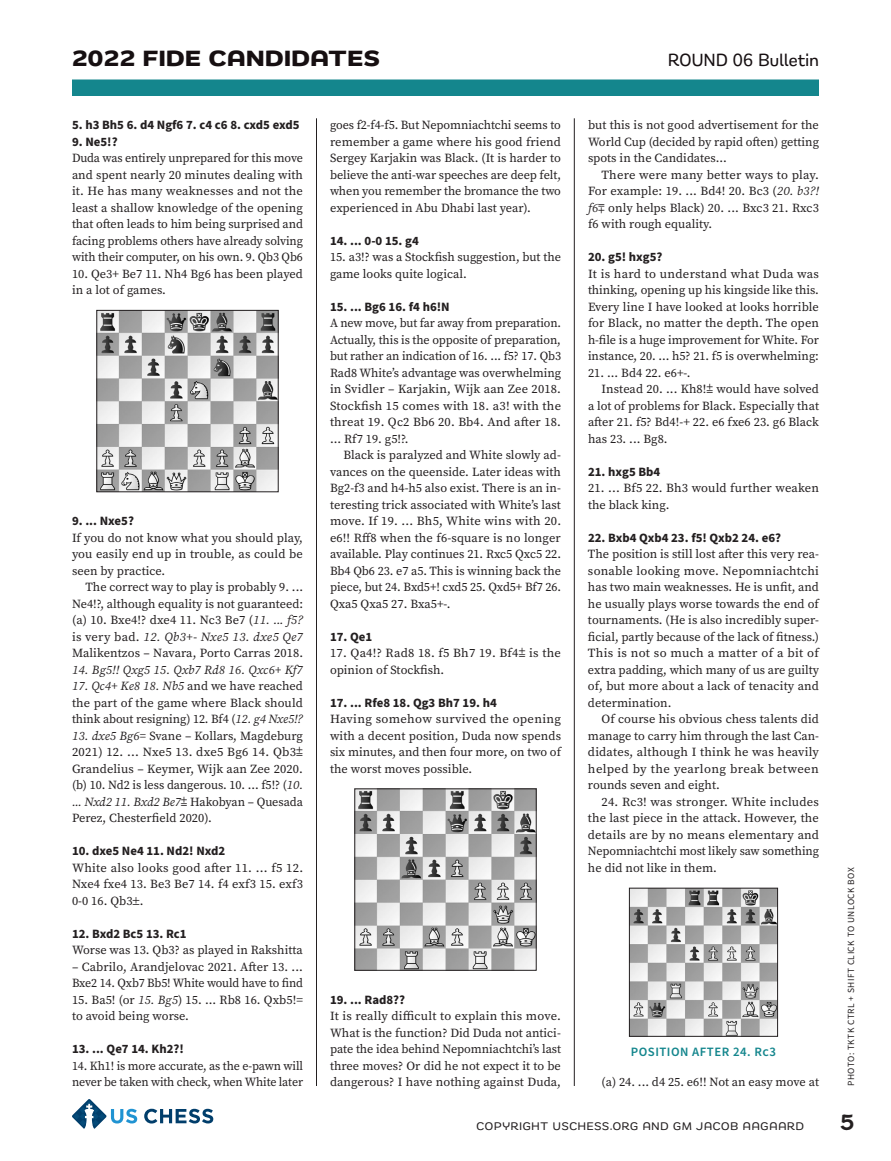
<style>
.page{position:relative;width:891px;height:1161px;background:#fff}
.page>*{position:absolute;margin:0;border:0;box-sizing:border-box;transform-origin:0 0}
.t1{font:700 22.5px "Remora Sans W4";letter-spacing:.02em;color:#160f11}
.t2{font:700 21px "Fenwick Rg";color:#231f20}
.t3{font:500 18px "Remora Sans W2";letter-spacing:.02em;color:#160f11}
.CHESS_MOVES{font:700 12.75px "Source Sans Pro";color:#231f20}
.CL_DIAGRAM_CAPTION{font:600 12.75px "Source Sans Pro";letter-spacing:.04em;color:#14868d}
.BODY_TEXT__no_indent{font:12.3px/16.5px "Source Serif Pro";color:#231f20;text-align:justify}
.BODY_TEXT__indent{font:12.3px/16.5px "Source Serif Pro";color:#231f20;text-align:justify}
.BODY_TEXT__before_di{font:12.3px/16.5px "Source Serif Pro";letter-spacing:-.005em;color:#231f20;text-align:justify}
.BODY_TEXT__before_an{font:12.3px/16.5px "Source Serif Pro";letter-spacing:-.005em;color:#231f20;text-align:justify}
.BODY_TEXT__indent-2{font:italic 12.3px "Source Serif Pro";letter-spacing:.005em;color:#231f20}
.t4{font:500 11.25px "Remora Sans W3";letter-spacing:.07em;color:#231f20}
.t5{font:9.3px "Source Sans Pro";letter-spacing:.05em;color:#231f20}
.s1{font-style:italic}
.s2{font-family:"JN Figs New Roman"}
</style>
<div class="page">
<svg style="left:144px;top:1109px;width:69px;height:15px"></svg>
<svg style="left:72px;top:1099px;width:65px;height:30px"></svg>
<div style="left:72px;top:80px;width:747px;height:16px;background:#14868d"></div>
<hr style="left:316px;top:118px;width:1px;height:968px;background:#231f20">
<hr style="left:574px;top:118px;width:1px;height:968px;background:#231f20">
<img style="left:631px;top:890px;width:145px;height:145px">
<div style="left:629px;top:888px;width:149px;height:149px;border:1px solid #231f20"></div>
<img style="left:357px;top:791px;width:177px;height:177px">
<img style="left:99px;top:312px;width:177px;height:178px">
<div style="left:97px;top:310px;width:181px;height:182px;border:1px solid #231f20"></div>
<h1 class="t1" style="left:72px;top:44px;width:309px">2022 FIDE CANDIDATES</h1>
<h3 class="t3" style="left:668px;top:48px;width:152px">ROUND 06 Bulletin</h3>
<p class="CHESS_MOVES" style="left:72px;top:116px;width:229px">5. h3 Bh5 6. d4 Ngf6 7. c4 c6 8. cxd5 exd5</p>
<p class="CHESS_MOVES" style="left:72px;top:133px;width:47px">9. Ne5!?</p>
<p class="BODY_TEXT__before_di" style="left:72px;top:150px;width:233px">Duda was entirely unprepared for this move and spent nearly 20 minutes dealing with it. He has many weaknesses and not the least a shallow knowledge of the opening that often leads to him being surprised and facing problems others have already solving with their computer, on his own. 9. Qb3 Qb6</p>
<p class="BODY_TEXT__before_di" style="left:72px;top:265px;width:232px">10. Qe3+ Be7 11. Nh4 Bg6 has been played in a lot of games.</p>
<p class="CHESS_MOVES" style="left:72px;top:512px;width:63px">9. ... Nxe5?</p>
<p class="BODY_TEXT__no_indent" style="left:72px;top:529px;width:233px">If you do not know what you should play, you easily end up in trouble, as could be seen by practice.</p>
<p class="BODY_TEXT__indent" style="left:72px;top:579px;width:233px;text-indent:14px">The correct way to play is probably 9. ...<br>Ne4!?, although equality is not guaranteed: (a) 10. Bxe4!? dxe4 11. Nc3 Be7 (<span class="s1">11. ... f5? </span>is very bad. <span class="s1">12. Qb3+- Nxe5 13. dxe5 Qe7<br></span>Malikentzos – Navara, Porto Carras 2018.</p>
<p class="BODY_TEXT__indent-2" style="left:72px;top:661px;width:232px">14. Bg5!! Qxg5 15. Qxb7 Rd8 16. Qxc6+ Kf7</p>
<p class="BODY_TEXT__indent" style="left:72px;top:678px;width:233px"><span class="s1">17. Qc4+ Ke8 18. Nb5</span> and we have reached the part of the game where Black should think about resigning) 12. Bf4 (<span class="s1">12. g4 Nxe5!?</span></p>
<p class="BODY_TEXT__indent" style="left:72px;top:727px;width:232px"><span class="s1">13. dxe5 Bg6=</span> Svane – Kollars, Magdeburg 2021) 12. ... Nxe5 13. dxe5 Bg6 14. Qb3<span class="s2">À </span>Grandelius – Keymer, Wijk aan Zee 2020. (b) 10. Nd2 is less dangerous. 10. ... f5!? (<span class="s1">10. ... Nxd2 11. Bxd2 Be7</span><span class="s2">À</span> Hakobyan – Quesada Perez, Chesterfield 2020).</p>
<p class="CHESS_MOVES" style="left:72px;top:842px;width:155px">10. dxe5 Ne4 11. Nd2! Nxd2</p>
<p class="BODY_TEXT__no_indent" style="left:72px;top:859px;width:233px">White also looks good after 11. ... f5 12.<br>Nxe4 fxe4 13. Be3 Be7 14. f4 exf3 15. exf3<br>0-0 16. Qb3<span class="s2">æ</span>.</p>
<p class="CHESS_MOVES" style="left:72px;top:925px;width:116px">12. Bxd2 Bc5 13. Rc1</p>
<p class="BODY_TEXT__no_indent" style="left:72px;top:942px;width:232px">Worse was 13. Qb3? as played in Rakshitta</p>
<p class="BODY_TEXT__no_indent" style="left:72px;top:958px;width:233px">– Cabrilo, Arandjelovac 2021. After 13. ...<br>Bxe2 14. Qxb7 Bb5! White would have to find</p>
<p class="BODY_TEXT__no_indent" style="left:72px;top:991px;width:232px">15. Ba5! (or <span class="s1">15. Bg5</span>) 15. ... Rb8 16. Qxb5!= to avoid being worse.</p>
<p class="CHESS_MOVES" style="left:72px;top:1040px;width:113px">13. ... Qe7 14. Kh2?!</p>
<p class="BODY_TEXT__no_indent" style="left:72px;top:1057px;width:233px">14. Kh1! is more accurate, as the e-pawn will never be taken with check, when White later</p>
<p class="BODY_TEXT__no_indent" style="left:330px;top:117px;width:233px">goes f2-f4-f5. But Nepomniachtchi seems to remember a game where his good friend Sergey Karjakin was Black. (It is harder to believe the anti-war speeches are deep felt, when you remember the bromance the two experienced in Abu Dhabi last year).</p>
<p class="CHESS_MOVES" style="left:330px;top:232px;width:90px">14. ... 0-0 15. g4</p>
<p class="BODY_TEXT__no_indent" style="left:330px;top:249px;width:233px">15. a3!? was a Stockfish suggestion, but the game looks quite logical.</p>
<p class="CHESS_MOVES" style="left:330px;top:298px;width:121px">15. ... Bg6 16. f4 h6!N</p>
<p class="BODY_TEXT__no_indent" style="left:330px;top:315px;width:233px">A new move, but far away from preparation.<br>Actually, this is the opposite of preparation, but rather an indication of 16. ... f5? 17. Qb3<br>Rad8 White’s advantage was overwhelming in Svidler – Karjakin, Wijk aan Zee 2018.<br>Stockfish 15 comes with 18. a3! with the threat 19. Qc2 Bb6 20. Bb4. And after 18. ... Rf7 19. g5!?.</p>
<p class="BODY_TEXT__indent" style="left:330px;top:447px;width:233px;text-indent:14px">Black is paralyzed and White slowly ad&shy;vances on the queenside. Later ideas with Bg2-f3 and h4-h5 also exist. There is an in&shy;teresting trick associated with White’s last move. If 19. ... Bh5, White wins with 20. e6!! Rff8 when the f6-square is no longer available. Play continues 21. Rxc5 Qxc5 22.<br>Bb4 Qb6 23. e7 a5. This is winning back the piece, but 24. Bxd5+! cxd5 25. Qxd5+ Bf7 26.<br>Qxa5 Qxa5 27. Bxa5+-.</p>
<p class="CHESS_MOVES" style="left:330px;top:628px;width:44px">17. Qe1</p>
<p class="BODY_TEXT__no_indent" style="left:330px;top:645px;width:232px">17. Qa4!? Rad8 18. f5 Bh7 19. Bf4<span class="s2">À</span> is the opinion of Stockfish.</p>
<p class="CHESS_MOVES" style="left:330px;top:694px;width:168px">17. ... Rfe8 18. Qg3 Bh7 19. h4</p>
<p class="BODY_TEXT__before_di" style="left:330px;top:711px;width:233px">Having somehow survived the opening with a decent position, Duda now spends six minutes, and then four more, on two of the worst moves possible.</p>
<p class="BODY_TEXT__no_indent" style="left:588px;top:117px;width:233px">but this is not good advertisement for the World Cup (decided by rapid often) getting spots in the Candidates...</p>
<p class="BODY_TEXT__indent" style="left:588px;top:166px;width:233px;text-indent:14px">There were many better ways to play.<br>For example: 19. ... Bd4! 20. Bc3 (<span class="s1">20. b3?! f6</span><span class="s2">Ã</span> only helps Black) 20. ... Bxc3 21. Rxc3 f6 with rough equality.</p>
<p class="CHESS_MOVES" style="left:588px;top:248px;width:76px">20. g5! hxg5?</p>
<p class="BODY_TEXT__no_indent" style="left:588px;top:265px;width:233px">It is hard to understand what Duda was thinking, opening up his kingside like this.<br>Every line I have looked at looks horrible for Black, no matter the depth. The open h-file is a huge improvement for White. For instance, 20. ... h5? 21. f5 is overwhelming:</p>
<p class="BODY_TEXT__no_indent" style="left:588px;top:364px;width:104px">21. ... Bd4 22. e6+-.</p>
<p class="BODY_TEXT__indent" style="left:588px;top:381px;width:233px;text-indent:14px">Instead 20. ... Kh8!<span class="s2">À</span> would have solved a lot of problems for Black. Especially that after 21. f5? Bd4!-+ 22. e6 fxe6 23. g6 Black has 23. ... Bg8.</p>
<p class="CHESS_MOVES" style="left:588px;top:463px;width:74px">21. hxg5 Bb4</p>
<p class="BODY_TEXT__no_indent" style="left:588px;top:480px;width:233px">21. ... Bf5 22. Bh3 would further weaken the black king.</p>
<p class="CHESS_MOVES" style="left:588px;top:529px;width:195px">22. Bxb4 Qxb4 23. f5! Qxb2 24. e6?</p>
<p class="BODY_TEXT__no_indent" style="left:588px;top:546px;width:233px">The position is still lost after this very rea&shy;sonable looking move. Nepomniachtchi has two main weaknesses. He is unfit, and he usually plays worse towards the end of tournaments. (He is also incredibly super&shy;ficial, partly because of the lack of fitness.)<br>This is not so much a matter of a bit of extra padding, which many of us are guilty of, but more about a lack of tenacity and determination.</p>
<p class="BODY_TEXT__indent" style="left:588px;top:711px;width:233px;text-indent:14px">Of course his obvious chess talents did manage to carry him through the last Can&shy;didates, although I think he was heavily helped by the yearlong break between rounds seven and eight.</p>
<p class="BODY_TEXT__before_an" style="left:588px;top:793px;width:233px;text-indent:14px">24. Rc3! was stronger. White includes the last piece in the attack. However, the details are by no means elementary and Nepomniachtchi most likely saw something he did not like in them.</p>
<p class="CHESS_MOVES" style="left:330px;top:991px;width:77px">19. ... Rad8??</p>
<p class="BODY_TEXT__no_indent" style="left:330px;top:1008px;width:233px">It is really difficult to explain this move.<br>What is the function? Did Duda not antici&shy;pate the idea behind Nepomniachtchi’s last three moves? Or did he not expect it to be dangerous? I have nothing against Duda,</p>
<p class="CL_DIAGRAM_CAPTION" style="left:631px;top:1043px;width:147px">POSITION AFTER 24. RC3</p>
<p class="BODY_TEXT__indent" style="left:601px;top:1074px;width:219px">(a) 24. ... d4 25. e6!! Not an easy move at</p>
<p class="t5" style="left:845px;top:1086px;width:220px;rotate:-90deg">PHOTO: TKTK CTRL + SHIFT CLICK TO UNLOCK BOX</p>
<p class="t4" style="left:476px;top:1118px;width:329px">COPYRIGHT USCHESS.ORG AND GM JACOB AAGAARD</p>
<h2 class="t2" style="left:840px;top:1109px;width:17px">5</h2>
</div>
